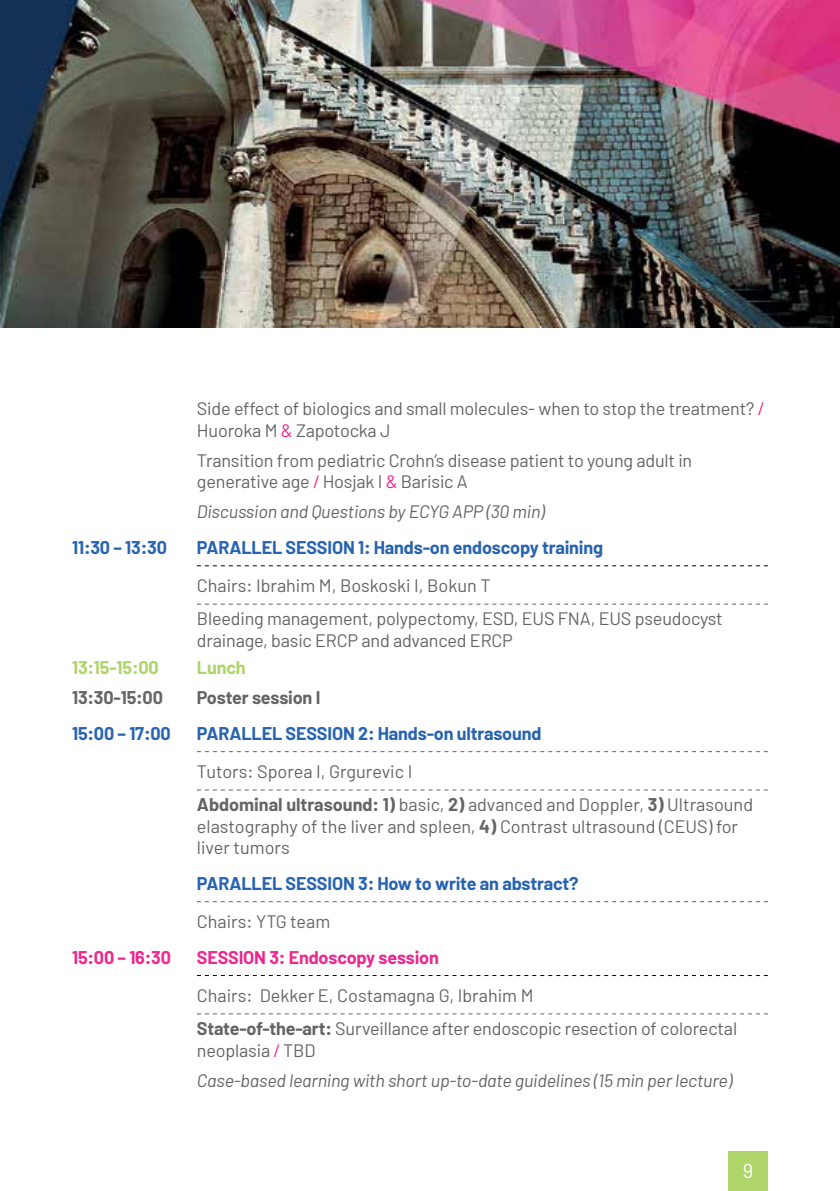
<style>
.page{position:relative;width:840px;height:1191px;background:#fff}
.page>*{position:absolute;margin:0;border:0;box-sizing:border-box;transform-origin:0 0}
.t1{font:20px "Barlow";color:#fff}
.t2{font:18px/21.6px "Barlow";letter-spacing:-.01em;color:#636466}
.t3{font:700 18px "Barlow";letter-spacing:-.01em;color:#2764b0}
.t4{font:italic 18px/30px "Barlow";letter-spacing:-.01em;color:#636466}
.t5{font:700 18px "Barlow";letter-spacing:-.01em;color:#ed2891}
.t6{font:700 18px "Barlow";letter-spacing:-.01em;color:#636466}
.t7{font:700 18px "Barlow";letter-spacing:-.01em;color:#afd46a}
.s1{color:#ed2891}
.s2{font-weight:700}
.s3{font-style:normal}
.s4{font-style:normal;color:#ed2891}
</style>
<div class="page">
<img style="left:0;top:0;width:839px;height:328px">
<div style="left:727px;top:1151px;width:40px;height:40px;background:#afd46a"></div>
<svg style="left:197px;top:565px;width:570px;height:1px"></svg>
<svg style="left:197px;top:603px;width:570px;height:1px"></svg>
<svg style="left:197px;top:751px;width:570px;height:1px"></svg>
<svg style="left:197px;top:789px;width:570px;height:1px"></svg>
<svg style="left:197px;top:901px;width:570px;height:1px"></svg>
<svg style="left:197px;top:975px;width:570px;height:1px"></svg>
<svg style="left:197px;top:1013px;width:570px;height:1px"></svg>
<p class="t2" style="left:197px;top:397px;width:568px">Side effect of biologics and small molecules- when to stop the treatment? <span class="s1">/<br></span>Huoroka M <span class="s1">&amp;</span> Zapotocka J</p>
<p class="t2" style="left:197px;top:449px;width:496px">Transition from pediatric Crohn’s disease patient to young adult in generative age <span class="s1">/</span> Hosjak I <span class="s1">&amp;</span> Barisic A</p>
<p class="t4" style="left:197px;top:496px;width:349px">Discussion and Questions by ECYG APP (30 min)</p>
<p class="t3" style="left:72px;top:536px;width:96px">11:30 – 13:30</p>
<p class="t3" style="left:197px;top:536px;width:407px">PARALLEL SESSION 1: Hands-on endoscopy training</p>
<p class="t2" style="left:197px;top:569px;width:527px;line-height:33px">Chairs: Ibrahim M, Boskoski I, Bokun T<br>Bleeding management, polypectomy, ESD, EUS FNA, EUS pseudocyst</p>
<p class="t2" style="left:197px;top:629px;width:317px">drainage, basic ERCP and advanced ERCP</p>
<p class="t7" style="left:72px;top:656px;width:88px">13:15-15:00</p>
<p class="t7" style="left:197px;top:656px;width:50px">Lunch</p>
<p class="t6" style="left:72px;top:686px;width:92px">13:30-15:00</p>
<p class="t6" style="left:197px;top:686px;width:125px">Poster session I</p>
<p class="t3" style="left:72px;top:722px;width:100px">15:00 – 17:00</p>
<p class="t3" style="left:197px;top:722px;width:346px">PARALLEL SESSION 2: Hands-on ultrasound</p>
<p class="t2" style="left:197px;top:754px;width:557px;line-height:33px">Tutors: Sporea I, Grgurevic I<br><span class="s2">Abdominal ultrasound: 1)</span> basic, <span class="s2">2)</span> advanced and Doppler, <span class="s2">3)</span> Ultrasound</p>
<p class="t2" style="left:197px;top:815px;width:542px">elastography of the liver and spleen, <span class="s2">4)</span> Contrast ultrasound (CEUS) for liver tumors</p>
<p class="t3" style="left:197px;top:872px;width:383px">PARALLEL SESSION 3: How to write an abstract?</p>
<p class="t2" style="left:197px;top:910px;width:135px">Chairs: YTG team</p>
<p class="t5" style="left:72px;top:946px;width:100px">15:00 – 16:30</p>
<p class="t5" style="left:197px;top:946px;width:243px">SESSION 3: Endoscopy session</p>
<p class="t2" style="left:197px;top:978px;width:541px;line-height:33px">Chairs: Dekker E, Costamagna G, Ibrahim M<br><span class="s2">State-of-the-art:</span> Surveillance after endoscopic resection of colorectal</p>
<p class="t4" style="left:197px;top:1034px;width:536px"><span class="s3">neoplasia</span> <span class="s4">/</span> <span class="s3">TBD<br></span>Case-based learning with short up-to-date guidelines (15 min per lecture)</p>
<p class="t1" style="left:742px;top:1158px;width:12px">9</p>
</div>
